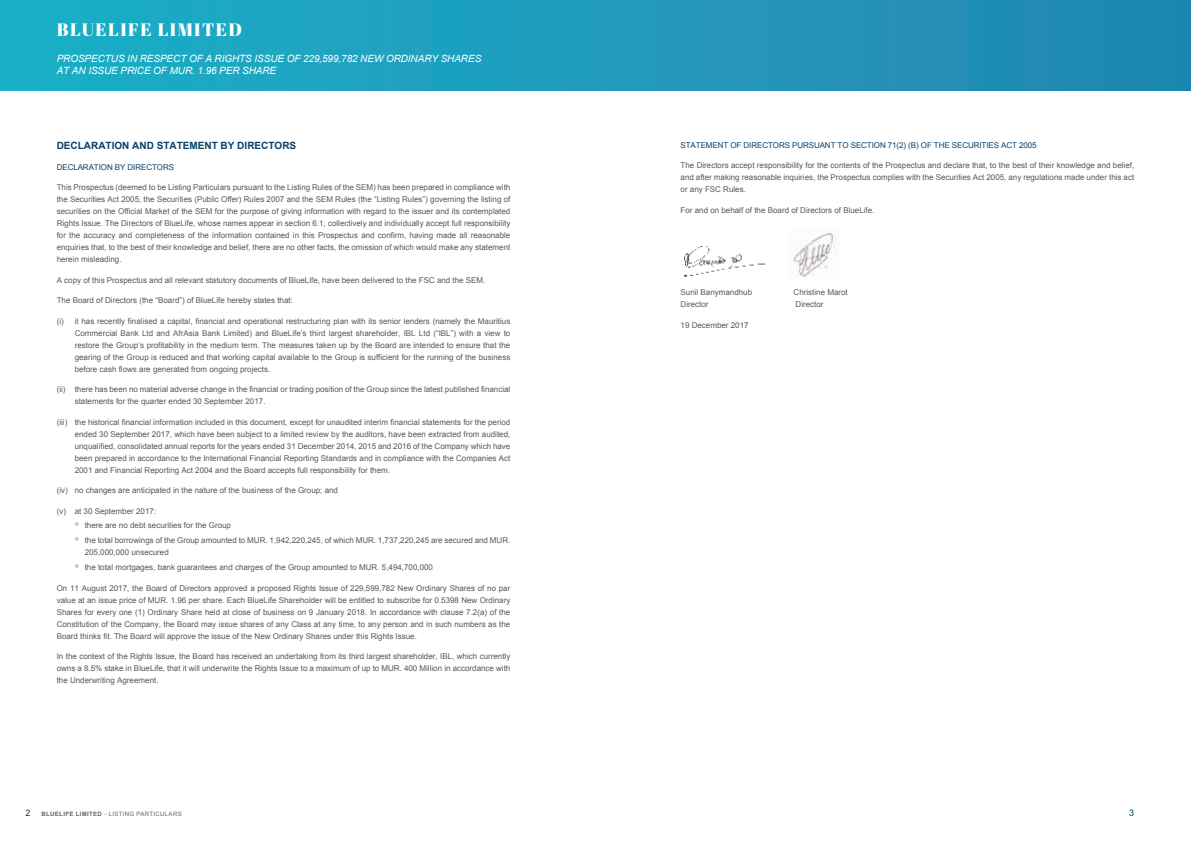
<style>
.page{position:relative;width:1191px;height:842px;background:#fff}
.page>*{position:absolute;margin:0;border:0;box-sizing:border-box;transform-origin:0 0}
.t1{font:18px "Abril Fatface";letter-spacing:.08em;color:#fff}
.t2{font:italic 10px/12px "Arial";letter-spacing:-.01em;color:#fff}
.t3{font:700 10px "Arial";color:#094169}
.t4{font:9px "Arial";color:#094169}
.t5{font:8px/12px "Arial";color:#57585a;text-align:justify}
.t6{font:8px "Arial";letter-spacing:-.01em;color:#094169}
.t7{font:6px "Arial";letter-spacing:.06em;color:#636366}
.s1{font-size:12px}
.s2{font-weight:700}
</style>
<div class="page">
<div style="left:0;top:0;width:1191px;height:90px;background:linear-gradient(to right,#1cb0c7,#2385b2)"></div>
<img style="left:684px;top:246px;width:81px;height:31px">
<img style="left:788px;top:228px;width:49px;height:49px">
<h1 class="t1" style="left:57px;top:17px;width:187px">BLUELIFE LIMITED</h1>
<p class="t2" style="left:57px;top:53px;width:426px">PROSPECTUS IN RESPECT OF A RIGHTS ISSUE OF 229,599,782 NEW ORDINARY SHARES<br>AT AN ISSUE PRICE OF MUR. 1.96 PER SHARE</p>
<p class="t3" style="left:57px;top:139px;width:241px">DECLARATION AND STATEMENT BY DIRECTORS</p>
<p class="t6" style="left:57px;top:161px;width:119px">DECLARATION BY DIRECTORS</p>
<p class="t5" style="left:57px;top:181px;width:455px">This Prospectus (deemed to be Listing Particulars pursuant to the Listing Rules of the SEM) has been prepared in compliance with the Securities Act 2005, the Securities (Public Offer) Rules 2007 and the SEM Rules (the “Listing Rules”) governing the listing of securities on the Official Market of the SEM for the purpose of giving information with regard to the issuer and its contemplated Rights Issue. The Directors of BlueLife, whose names appear in section 6.1, collectively and individually accept full responsibility for the accuracy and completeness of the information contained in this Prospectus and confirm, having made all reasonable enquiries that, to the best of their knowledge and belief, there are no other facts, the omission of which would make any statement herein misleading.</p>
<p class="t5" style="left:57px;top:274px;width:430px">A copy of this Prospectus and all relevant statutory documents of BlueLife, have been delivered to the FSC and the SEM.</p>
<p class="t5" style="left:57px;top:294px;width:238px">The Board of Directors (the “Board”) of BlueLife hereby states that:</p>
<p class="t5" style="left:75px;top:315px;width:437px;text-indent:-18px">(i) it has recently finalised a capital, financial and operational restructuring plan with its senior lenders (namely the Mauritius Commercial Bank Ltd and AfrAsia Bank Limited) and BlueLife’s third largest shareholder, IBL Ltd (“IBL”) with a view to restore the Group’s profitability in the medium term. The measures taken up by the Board are intended to ensure that the gearing of the Group is reduced and that working capital available to the Group is sufficient for the running of the business before cash flows are generated from ongoing projects.</p>
<p class="t5" style="left:75px;top:383px;width:437px;text-indent:-18px">(ii) there has been no material adverse change in the financial or trading position of the Group since the latest published financial statements for the quarter ended 30 September 2017.</p>
<p class="t5" style="left:75px;top:416px;width:437px;text-indent:-18px">(iii) the historical financial information included in this document, except for unaudited interim financial statements for the period ended 30 September 2017, which have been subject to a limited review by the auditors, have been extracted from audited, unqualified, consolidated annual reports for the years ended 31 December 2014, 2015 and 2016 of the Company which have been prepared in accordance to the International Financial Reporting Standards and in compliance with the Companies Act 2001 and Financial Reporting Act 2004 and the Board accepts full responsibility for them.</p>
<p class="t5" style="left:57px;top:484px;width:283px">(iv) no changes are anticipated in the nature of the business of the Group; and</p>
<p class="t5" style="left:75px;top:503px;width:437px;line-height:14.8px;text-align:left;text-indent:-18px">(v) at 30 September 2017:<br><span class="s1">◦</span> there are no debt securities for the Group<br><span class="s1">◦</span> the total borrowings of the Group amounted to MUR. 1,942,220,245, of which MUR. 1,737,220,245 are secured and MUR.</p>
<p class="t5" style="left:75px;top:545px;width:360px;line-height:14.8px;text-indent:10px">205,000,000 unsecured<br><span class="s1">◦</span> the total mortgages, bank guarantees and charges of the Group amounted to MUR. 5,494,700,000</p>
<p class="t5" style="left:57px;top:582px;width:455px">On 11 August 2017, the Board of Directors approved a proposed Rights Issue of 229,599,782 New Ordinary Shares of no par value at an issue price of MUR. 1.96 per share. Each BlueLife Shareholder will be entitled to subscribe for 0.5398 New Ordinary Shares for every one (1) Ordinary Share held at close of business on 9 January 2018. In accordance with clause 7.2(a) of the Constitution of the Company, the Board may issue shares of any Class at any time, to any person and in such numbers as the Board thinks fit. The Board will approve the issue of the New Ordinary Shares under this Rights Issue.</p>
<p class="t5" style="left:57px;top:650px;width:455px">In the context of the Rights Issue, the Board has received an undertaking from its third largest shareholder, IBL, which currently owns a 8.5% stake in BlueLife, that it will underwrite the Rights Issue to a maximum of up to MUR. 400 Million in accordance with the Underwriting Agreement.</p>
<p class="t6" style="left:680px;top:140px;width:358px">STATEMENT OF DIRECTORS PURSUANT TO SECTION 71(2) (B) OF THE SECURITIES ACT 2005</p>
<p class="t5" style="left:680px;top:159px;width:455px">The Directors accept responsibility for the contents of the Prospectus and declare that, to the best of their knowledge and belief, and after making reasonable inquiries, the Prospectus complies with the Securities Act 2005, any regulations made under this act or any FSC Rules.</p>
<p class="t5" style="left:680px;top:204px;width:195px">For and on behalf of the Board of Directors of BlueLife.</p>
<p class="t5" style="left:680px;top:286px;width:73px">Sunil Banymandhub</p>
<p class="t5" style="left:793px;top:286px;width:56px">Christine Marot</p>
<p class="t5" style="left:680px;top:298px;width:29px">Director</p>
<p class="t5" style="left:795px;top:298px;width:29px">Director</p>
<p class="t5" style="left:680px;top:319px;width:70px">19 December 2017</p>
<p class="t4" style="left:26px;top:807px;width:7px">2</p>
<p class="t4" style="left:1129px;top:807px;width:7px">3</p>
<p class="t7" style="left:42px;top:810px;width:142px"><span class="s2">BLUELIFE LIMITED</span> - LISTING PARTICULARS</p>
</div>
